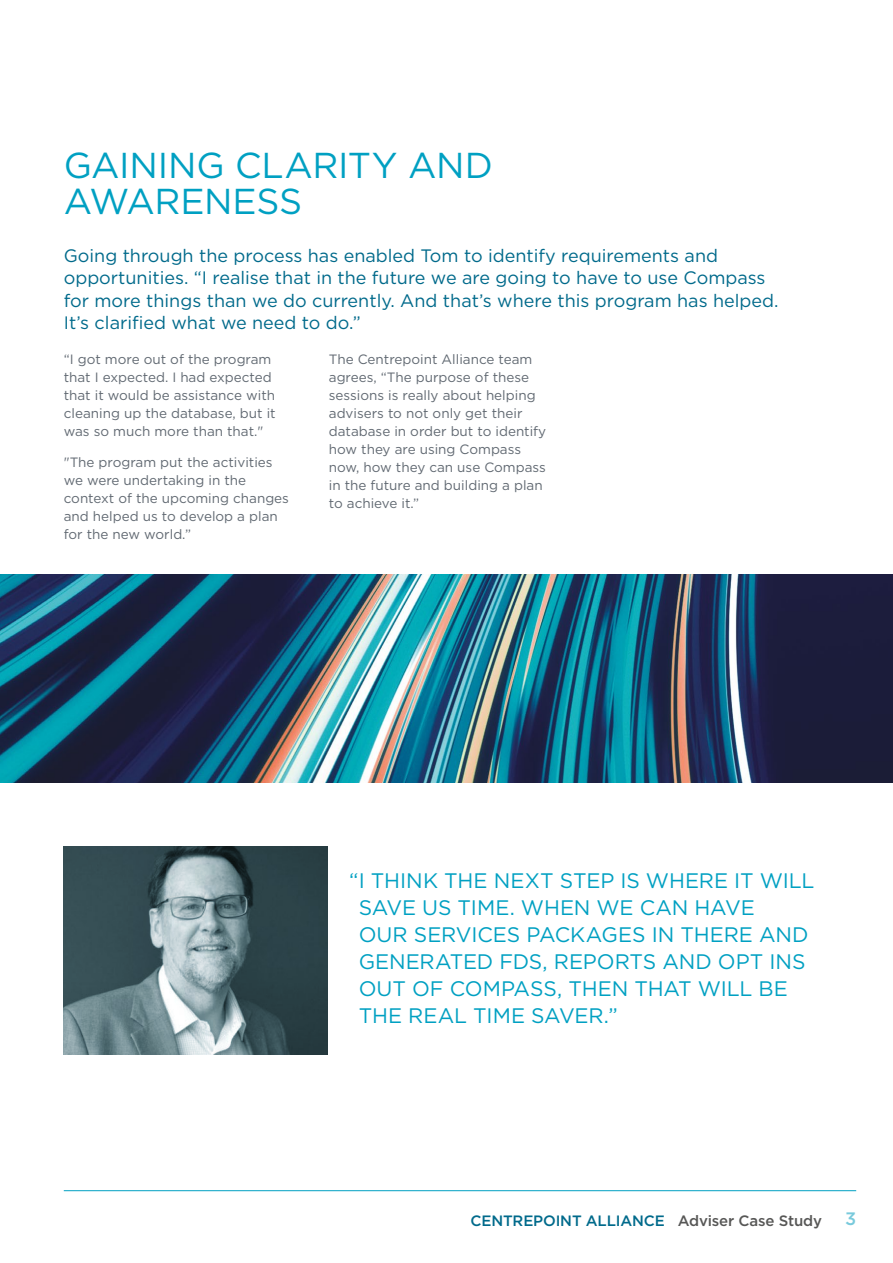
<style>
.page{position:relative;width:893px;height:1263px;background:#fff}
.page>*{position:absolute;margin:0;border:0;box-sizing:border-box;transform-origin:0 0}
.t1{font:36px/36px "Gotham";letter-spacing:-.005em;color:#00a0c2}
.t2{font:21px/27px "Gotham";letter-spacing:-.005em;color:#00a0c2}
.t3{font:18px/22.5px "Gotham";color:#006a8b}
.t4{font:500 18px "Gotham";color:#79cadc}
.t5{font:500 15px "Gotham";letter-spacing:-.01em;color:#006a8b}
.t6{font:13.5px/18px "Gotham";color:#616972}
.s1{color:#575756}
</style>
<div class="page">
<hr style="left:64px;top:1190px;width:792px;height:1px;background:#00a0c2">
<img style="left:0;top:574px;width:893px;height:208px">
<svg style="left:63px;top:846px;width:264px;height:208px;background:#566c72"></svg>
<h1 class="t1" style="left:64px;top:146px;width:431px">GAINING CLARITY AND<br>AWARENESS</h1>
<p class="t3" style="left:64px;top:244px;width:716px">Going through the process has enabled Tom to identify requirements and opportunities. “I realise that in the future we are going to have to use Compass for more things than we do currently. And that’s where this program has helped.<br>It’s clarified what we need to do.”</p>
<p class="t6" style="left:64px;top:350px;width:213px">“I got more out of the program that I expected. I had expected that it would be assistance with cleaning up the database, but it was so much more than that."</p>
<p class="t6" style="left:64px;top:453px;width:227px">"The program put the activities we were undertaking in the context of the upcoming changes and helped us to develop a plan for the new world.”</p>
<p class="t6" style="left:329px;top:350px;width:219px">The Centrepoint Alliance team agrees, “The purpose of these sessions is really about helping advisers to not only get their database in order but to identify how they are using Compass now, how they can use Compass in the future and building a plan to achieve it.”</p>
<h2 class="t2" style="left:359px;top:866px;width:457px;text-indent:-10px">“I THINK THE NEXT STEP IS WHERE IT WILL<br>SAVE US TIME. WHEN WE CAN HAVE<br>OUR SERVICES PACKAGES IN THERE AND<br>GENERATED FDS, REPORTS AND OPT INS<br>OUT OF COMPASS, THEN THAT WILL BE<br>THE REAL TIME SAVER.”</h2>
<p class="t5" style="left:471px;top:1212px;width:353px">CENTREPOINT ALLIANCE <span class="s1">Adviser Case Study</span></p>
<h3 class="t4" style="left:845px;top:1208px;width:13px">3</h3>
</div>
